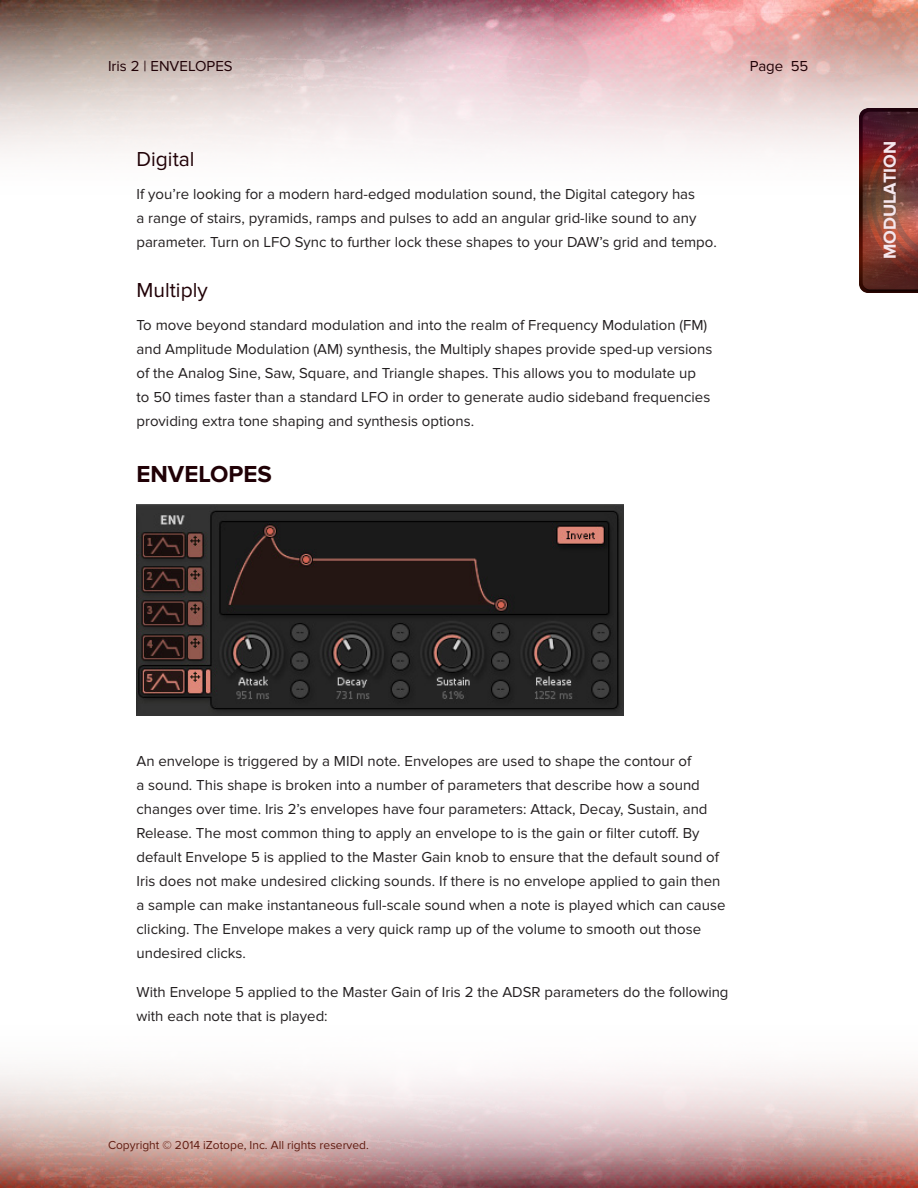
<style>
.page{position:relative;width:918px;height:1188px;background:#fff}
.page>*{position:absolute;margin:0;border:0;box-sizing:border-box;transform-origin:0 0}
.heading_2{font:700 24px "Proxima Nova";color:#200106}
.heading_4{font:21px "Proxima Nova";color:#200106}
.t1{font:700 18px "Proxima Nova";color:#f5e7ed}
.t2{font:15px/24px "Proxima Nova";color:#231f20}
.t3{font:15px "Proxima Nova";color:#200106}
.t4{font:12px "Proxima Nova";color:#601c11}
</style>
<div class="page">
<img style="left:0;top:1069px;width:918px;height:119px">
<img style="left:0;top:0;width:918px;height:209px">
<img style="left:860px;top:108px;width:58px;height:184px">
<img style="left:136px;top:505px;width:488px;height:210px">
<p class="t3" style="left:108px;top:57px;width:126px">Iris 2 | ENVELOPES</p>
<p class="t3" style="left:750px;top:57px;width:60px">Page 55</p>
<p class="heading_4" style="left:136px;top:147px;width:60px">Digital</p>
<p class="t2" style="left:136px;top:182px;width:580px">If you’re looking for a modern hard-edged modulation sound, the Digital category has<br>a range of stairs, pyramids, ramps and pulses to add an angular grid-like sound to any parameter. Turn on LFO Sync to further lock these shapes to your DAW’s grid and tempo.</p>
<p class="heading_4" style="left:136px;top:278px;width:73px">Multiply</p>
<p class="t2" style="left:136px;top:313px;width:577px">To move beyond standard modulation and into the realm of Frequency Modulation (FM) and Amplitude Modulation (AM) synthesis, the Multiply shapes provide sped-up versions of the Analog Sine, Saw, Square, and Triangle shapes. This allows you to modulate up to 50 times faster than a standard LFO in order to generate audio sideband frequencies providing extra tone shaping and synthesis options.</p>
<p class="heading_2" style="left:136px;top:461px;width:137px">ENVELOPES</p>
<p class="t1" style="left:879px;top:259px;width:120px;rotate:-90deg">MODULATION</p>
<p class="t2" style="left:136px;top:750px;width:591px">An envelope is triggered by a MIDI note. Envelopes are used to shape the contour of<br>a sound. This shape is broken into a number of parameters that describe how a sound changes over time. Iris 2’s envelopes have four parameters: Attack, Decay, Sustain, and Release. The most common thing to apply an envelope to is the gain or filter cutoff. By default Envelope 5 is applied to the Master Gain knob to ensure that the default sound of Iris does not make undesired clicking sounds. If there is no envelope applied to gain then a sample can make instantaneous full-scale sound when a note is played which can cause clicking. The Envelope makes a very quick ramp up of the volume to smooth out those undesired clicks.</p>
<p class="t2" style="left:136px;top:981px;width:594px">With Envelope 5 applied to the Master Gain of Iris 2 the ADSR parameters do the following with each note that is played:</p>
<p class="t4" style="left:108px;top:1139px;width:261px">Copyright © 2014 iZotope, Inc. All rights reserved.</p>
</div>
